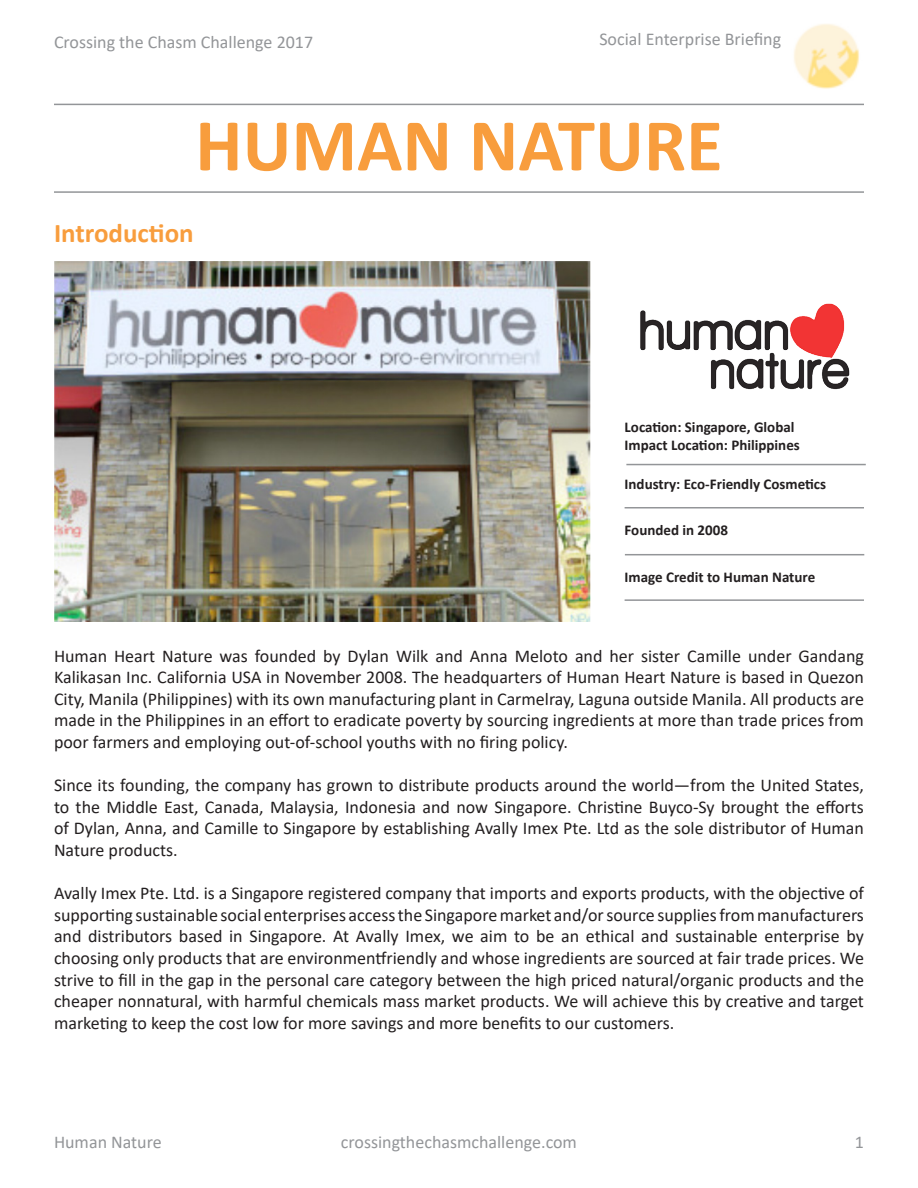
<style>
.page{position:relative;width:918px;height:1188px;background:#fff}
.page>*{position:absolute;margin:0;border:0;box-sizing:border-box;transform-origin:0 0}
.t1{font:700 75px "Calibri";color:#f89d3d}
.t2{font:700 27px "Calibri";color:#f89d3d}
.t3{font:18px/21.6px "Calibri";color:#231f20;text-align:justify}
.t4{font:18px "Calibri";color:#939598}
.t5{font:700 15px "Calibri";color:#231f20}
</style>
<div class="page">
<img style="left:794px;top:24px;width:65px;height:65px">
<hr style="left:54px;top:104px;width:810px;height:1px;background:#939598">
<hr style="left:54px;top:191px;width:810px;height:2px;background:#939598">
<img style="left:54px;top:262px;width:536px;height:360px">
<img style="left:640px;top:303px;width:210px;height:87px">
<hr style="left:626px;top:464px;width:240px;height:1px;background:#939598">
<hr style="left:625px;top:507px;width:239px;height:1px;background:#939598">
<hr style="left:625px;top:554px;width:239px;height:1px;background:#939598">
<hr style="left:625px;top:599px;width:239px;height:2px;background:#939598">
<p class="t4" style="left:54px;top:29px;width:261px">Crossing the Chasm Challenge 2017</p>
<p class="t4" style="left:599px;top:26px;width:183px">Social Enterprise Briefing</p>
<p class="t1" style="left:195px;top:92px;width:529px">HUMAN NATURE</p>
<p class="t2" style="left:54px;top:214px;width:141px">Introduction</p>
<p class="t5" style="left:625px;top:416px;width:171px">Location: Singapore, Global</p>
<p class="t5" style="left:625px;top:434px;width:177px">Impact Location: Philippines</p>
<p class="t5" style="left:625px;top:474px;width:203px">Industry: Eco-Friendly Cosmetics</p>
<p class="t5" style="left:625px;top:520px;width:105px">Founded in 2008</p>
<p class="t5" style="left:625px;top:567px;width:192px">Image Credit to Human Nature</p>
<p class="t3" style="left:54px;top:644px;width:811px">Human Heart Nature was founded by Dylan Wilk and Anna Meloto and her sister Camille under Gandang Kalikasan Inc. California USA in November 2008. The headquarters of Human Heart Nature is based in Quezon City, Manila (Philippines) with its own manufacturing plant in Carmelray, Laguna outside Manila. All products are made in the Philippines in an effort to eradicate poverty by sourcing ingredients at more than trade prices from poor farmers and employing out-of-school youths with no firing policy.</p>
<p class="t3" style="left:54px;top:774px;width:812px">Since its founding, the company has grown to distribute products around the world—from the United States, to the Middle East, Canada, Malaysia, Indonesia and now Singapore. Christine Buyco-Sy brought the efforts of Dylan, Anna, and Camille to Singapore by establishing Avally Imex Pte. Ltd as the sole distributor of Human Nature products.</p>
<p class="t3" style="left:54px;top:882px;width:812px">Avally Imex Pte. Ltd. is a Singapore registered company that imports and exports products, with the objective of supporting sustainable social enterprises access the Singapore market and/or source supplies from manufacturers and distributors based in Singapore. At Avally Imex, we aim to be an ethical and sustainable enterprise by choosing only products that are environmentfriendly and whose ingredients are sourced at fair trade prices. We strive to fill in the gap in the personal care category between the high priced natural/organic products and the cheaper nonnatural, with harmful chemicals mass market products. We will achieve this by creative and target marketing to keep the cost low for more savings and more benefits to our customers.</p>
<p class="t4" style="left:54px;top:1129px;width:109px">Human Nature</p>
<p class="t4" style="left:341px;top:1129px;width:238px">crossingthechasmchallenge.com</p>
<p class="t4" style="left:855px;top:1129px;width:11px">1</p>
</div>
